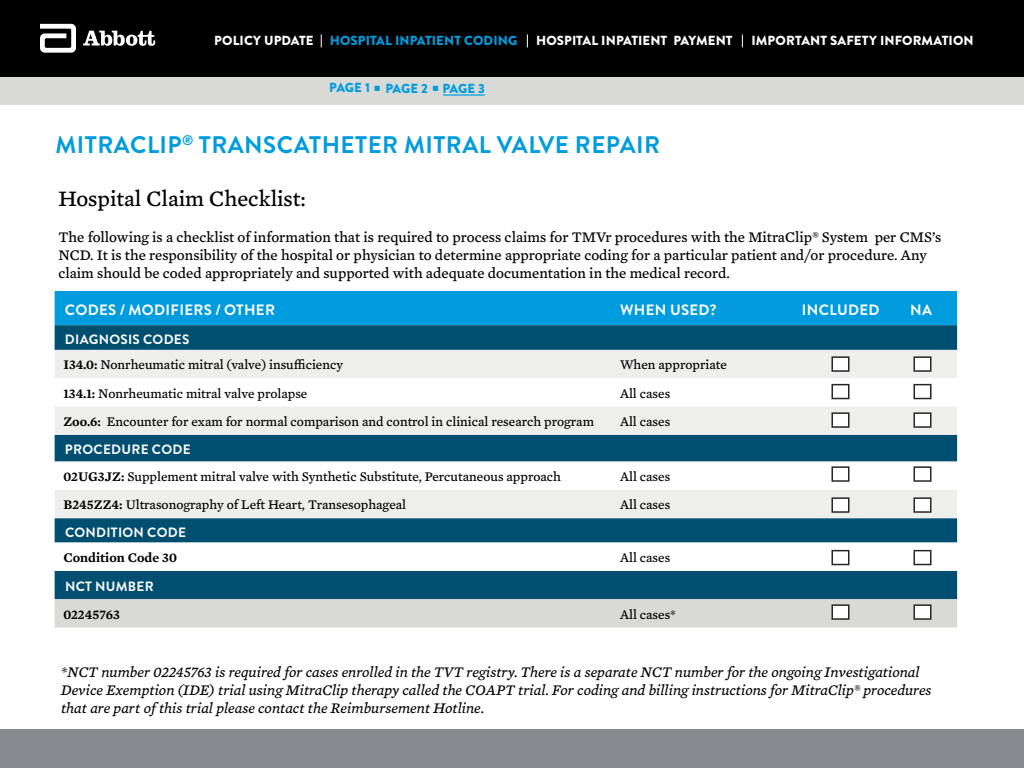
<style>
.page{position:relative;width:1024px;height:768px;background:#fff}
.page>*{position:absolute;margin:0;border:0;box-sizing:border-box;transform-origin:0 0}
.t1{font:700 24px "Brandon Grotesque";letter-spacing:.02em;color:#009cde}
.t2{font:22.5px "Mercury Text G4";color:#000}
.t3{font:15px/18px "Mercury Text G4";color:#000}
.t4{font:italic 15px/18px "Mercury Text G4";color:#000}
.t5{font:700 15px "Brandon Grotesque";letter-spacing:.02em;color:#fff}
.t6{font:13.5px "Mercury Text G4";color:#000}
.t7{font:700 13.5px "Brandon Grotesque";letter-spacing:.02em;color:#fff}
.t8{font:600 13.5px "Mercury Text G4";color:#000}
.t9{font:900 13.15px "Brandon Grotesque";letter-spacing:.005em;color:#fff}
.t10{font:900 13.15px "Brandon Grotesque";letter-spacing:.005em;color:#009cde}
.t11{font:900 13.15px "Brandon Grotesque";letter-spacing:-.02em;color:#009cde}
.s1{color:#fff}
.s2{font-weight:600}
</style>
<div class="page">
<div style="left:0;top:76px;width:1024px;height:29px;background:#d9d9d6"></div>
<div style="left:0;top:730px;width:1024px;height:38px;background:#888b8d"></div>
<div style="left:0;top:0;width:1024px;height:76px;background:#000"></div>
<svg style="left:40px;top:24px;width:36px;height:29px"></svg>
<svg style="left:83px;top:31px;width:72px;height:15px"></svg>
<svg style="left:742px;top:34px;width:1px;height:13px"></svg>
<svg style="left:527px;top:34px;width:1px;height:13px"></svg>
<svg style="left:321px;top:34px;width:1px;height:13px"></svg>
<div style="left:55px;top:291px;width:902px;height:34px;background:#009cde"></div>
<div style="left:55px;top:325px;width:902px;height:274px;background:#004f71"></div>
<div style="left:55px;top:350px;width:902px;height:28px;background:#eeeeed"></div>
<svg style="left:55px;top:378px;width:902px;height:193px"></svg>
<svg style="left:55px;top:462px;width:902px;height:28px"></svg>
<svg style="left:55px;top:599px;width:902px;height:29px;background:#d9d9d6"></svg>
<div style="left:832px;top:356px;width:18px;height:16px;background:#fff;border:2px solid #262626"></div>
<div style="left:832px;top:384px;width:18px;height:15px;background:#fff;border:2px solid #262626"></div>
<div style="left:914px;top:356px;width:18px;height:16px;background:#fff;border:2px solid #262626"></div>
<div style="left:914px;top:384px;width:18px;height:15px;background:#fff;border:2px solid #262626"></div>
<div style="left:832px;top:412px;width:18px;height:16px;background:#fff;border:2px solid #262626"></div>
<div style="left:832px;top:466px;width:18px;height:16px;background:#fff;border:2px solid #262626"></div>
<div style="left:914px;top:412px;width:18px;height:16px;background:#fff;border:2px solid #262626"></div>
<div style="left:914px;top:466px;width:18px;height:16px;background:#fff;border:2px solid #262626"></div>
<div style="left:832px;top:497px;width:18px;height:16px;background:#fff;border:2px solid #262626"></div>
<div style="left:832px;top:550px;width:18px;height:15px;background:#fff;border:2px solid #262626"></div>
<div style="left:914px;top:497px;width:18px;height:16px;background:#fff;border:2px solid #262626"></div>
<div style="left:914px;top:550px;width:18px;height:15px;background:#fff;border:2px solid #262626"></div>
<div style="left:832px;top:604px;width:18px;height:16px;background:#fff;border:2px solid #262626"></div>
<div style="left:914px;top:604px;width:18px;height:16px;background:#fff;border:2px solid #262626"></div>
<hr style="left:443px;top:94px;width:42px;height:2px;background:#26abe3">
<p class="t10" style="left:214px;top:31px;width:305px"><span class="s1">POLICY UPDATE</span> HOSPITAL INPATIENT CODING</p>
<p class="t9" style="left:536px;top:31px;width:198px">HOSPITAL INPATIENT PAYMENT</p>
<p class="t9" style="left:752px;top:31px;width:224px">IMPORTANT SAFETY INFORMATION</p>
<p class="t11" style="left:329px;top:79px;width:157px">PAGE 1 PAGE 2 PAGE 3</p>
<h1 class="t1" style="left:56px;top:128px;width:606px">MITRACLIP<sup>®</sup> TRANSCATHETER MITRAL VALVE REPAIR</h1>
<h2 class="t2" style="left:58px;top:182px;width:249px">Hospital Claim Checklist:</h2>
<p class="t3" style="left:58px;top:227px;width:884px">The following is a checklist of information that is required to process claims for TMVr procedures with the MitraClip® System per CMS’s<br>NCD. It is the responsibility of the hospital or physician to determine appropriate coding for a particular patient and/or procedure. Any claim should be coded appropriately and supported with adequate documentation in the medical record.</p>
<p class="t5" style="left:65px;top:299px;width:212px">CODES / MODIFIERS / OTHER</p>
<p class="t5" style="left:620px;top:299px;width:98px">WHEN USED?</p>
<p class="t5" style="left:802px;top:299px;width:79px">INCLUDED</p>
<p class="t5" style="left:910px;top:299px;width:23px">NA</p>
<p class="t7" style="left:65px;top:330px;width:126px">DIAGNOSIS CODES</p>
<p class="t6" style="left:63px;top:355px;width:281px"><span class="s2">I34.0:</span> Nonrheumatic mitral (valve) insufficiency</p>
<p class="t6" style="left:620px;top:355px;width:108px">When appropriate</p>
<p class="t6" style="left:63px;top:383px;width:246px"><span class="s2">134.1:</span> Nonrheumatic mitral valve prolapse</p>
<p class="t6" style="left:620px;top:383px;width:52px">All cases</p>
<p class="t6" style="left:63px;top:412px;width:532px"><span class="s2">Zoo.6:</span> Encounter for exam for normal comparison and control in clinical research program</p>
<p class="t6" style="left:620px;top:412px;width:52px">All cases</p>
<p class="t7" style="left:65px;top:440px;width:127px">PROCEDURE CODE</p>
<p class="t6" style="left:63px;top:467px;width:499px"><span class="s2">02UG3JZ:</span> Supplement mitral valve with Synthetic Substitute, Percutaneous approach</p>
<p class="t6" style="left:620px;top:467px;width:52px">All cases</p>
<p class="t6" style="left:63px;top:495px;width:344px"><span class="s2">B245ZZ4:</span> Ultrasonography of Left Heart, Transesophageal</p>
<p class="t6" style="left:620px;top:495px;width:52px">All cases</p>
<p class="t7" style="left:65px;top:523px;width:122px">CONDITION CODE</p>
<p class="t8" style="left:63px;top:548px;width:115px">Condition Code 30</p>
<p class="t6" style="left:620px;top:548px;width:52px">All cases</p>
<p class="t7" style="left:65px;top:577px;width:90px">NCT NUMBER</p>
<p class="t8" style="left:63px;top:604px;width:58px">02245763</p>
<p class="t6" style="left:620px;top:604px;width:57px">All cases*</p>
<p class="t4" style="left:61px;top:662px;width:872px">*NCT number 02245763 is required for cases enrolled in the TVT registry. There is a separate NCT number for the ongoing Investigational<br>Device Exemption (IDE) trial using MitraClip therapy called the COAPT trial. For coding and billing instructions for MitraClip® procedures that are part of this trial please contact the Reimbursement Hotline.</p>
</div>
